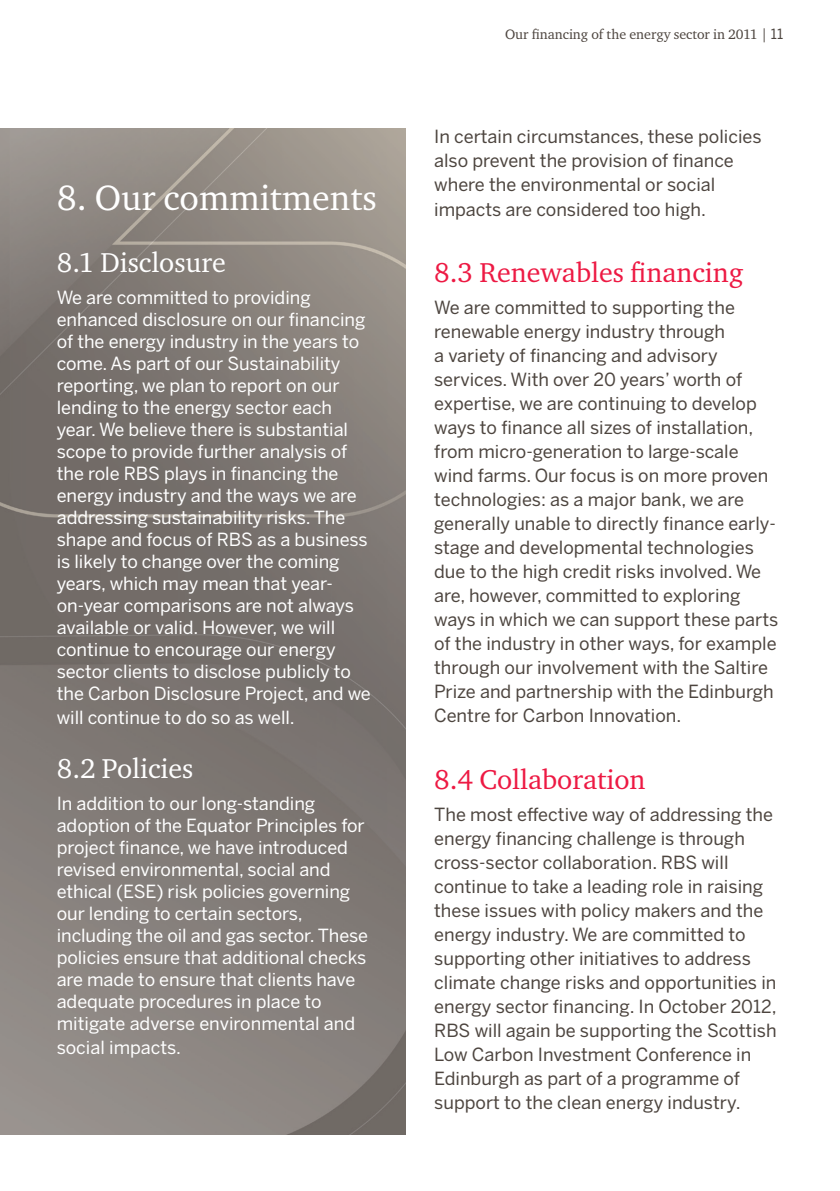
<style>
.page{position:relative;width:840px;height:1191px;background:#fff}
.page>*{position:absolute;margin:0;border:0;box-sizing:border-box;transform-origin:0 0}
.Main_Title{font:36px "Charter ITC";color:#fff}
.t1{font:28px "Charter ITC";color:#ed1943}
.t2{font:28px "Charter ITC";color:#fff}
.Body_Copy{font:18px/24px "Benton Sans";color:#4d453f}
.White_body_text{font:18px/22px "Benton Sans";letter-spacing:-.005em;color:#fff}
.t3{font:14px "Charter ITC";color:#4d453f}
.s1{font-family:"Benton Sans"}
</style>
<div class="page">
<img style="left:0;top:128px;width:405px;height:1006px">
<p class="Main_Title" style="left:57px;top:176px;width:321px">8. Our commitments</p>
<p class="t2" style="left:57px;top:245px;width:170px">8.1 Disclosure</p>
<p class="White_body_text" style="left:57px;top:286px;width:315px">We are committed to providing enhanced disclosure on our financing of the energy industry in the years to come. As part of our Sustainability reporting, we plan to report on our lending to the energy sector each year. We believe there is substantial scope to provide further analysis of the role RBS plays in financing the energy industry and the ways we are addressing sustainability risks. The shape and focus of RBS as a business is likely to change over the coming years, which may mean that year&shy;on-year comparisons are not always available or valid. However, we will continue to encourage our energy sector clients to disclose publicly to the Carbon Disclosure Project, and we</p>
<p class="White_body_text" style="left:57px;top:706px;width:239px">will continue to do so as well.</p>
<p class="t2" style="left:57px;top:751px;width:138px">8.2 Policies</p>
<p class="White_body_text" style="left:57px;top:792px;width:312px">In addition to our long-standing adoption of the Equator Principles for project finance, we have introduced revised environmental, social and ethical (ESE) risk policies governing our lending to certain sectors, including the oil and gas sector. These policies ensure that additional checks are made to ensure that clients have adequate procedures in place to mitigate adverse environmental and</p>
<p class="White_body_text" style="left:57px;top:1036px;width:126px">social impacts.</p>
<p class="t3" style="left:504px;top:25px;width:279px">Our financing of the energy sector in 2011 | <span class="s1">11</span></p>
<p class="Body_Copy" style="left:434px;top:125px;width:329px">In certain circumstances, these policies also prevent the provision of finance where the environmental or social impacts are considered too high.</p>
<p class="t1" style="left:434px;top:255px;width:310px">8.3 Renewables financing</p>
<p class="Body_Copy" style="left:434px;top:295px;width:345px">We are committed to supporting the renewable energy industry through<br>a variety of financing and advisory services. With over 20 years’ worth of expertise, we are continuing to develop ways to finance all sizes of installation, from micro-generation to large-scale wind farms. Our focus is on more proven technologies: as a major bank, we are generally unable to directly finance early&shy;stage and developmental technologies due to the high credit risks involved. We are, however, committed to exploring ways in which we can support these parts of the industry in other ways, for example through our involvement with the Saltire Prize and partnership with the Edinburgh Centre for Carbon Innovation.</p>
<p class="t1" style="left:434px;top:762px;width:213px">8.4 Collaboration</p>
<p class="Body_Copy" style="left:434px;top:802px;width:344px">The most effective way of addressing the energy financing challenge is through cross-sector collaboration. RBS will continue to take a leading role in raising these issues with policy makers and the energy industry. We are committed to supporting other initiatives to address climate change risks and opportunities in energy sector financing. In October 2012, RBS will again be supporting the Scottish Low Carbon Investment Conference in Edinburgh as part of a programme of support to the clean energy industry.</p>
</div>
